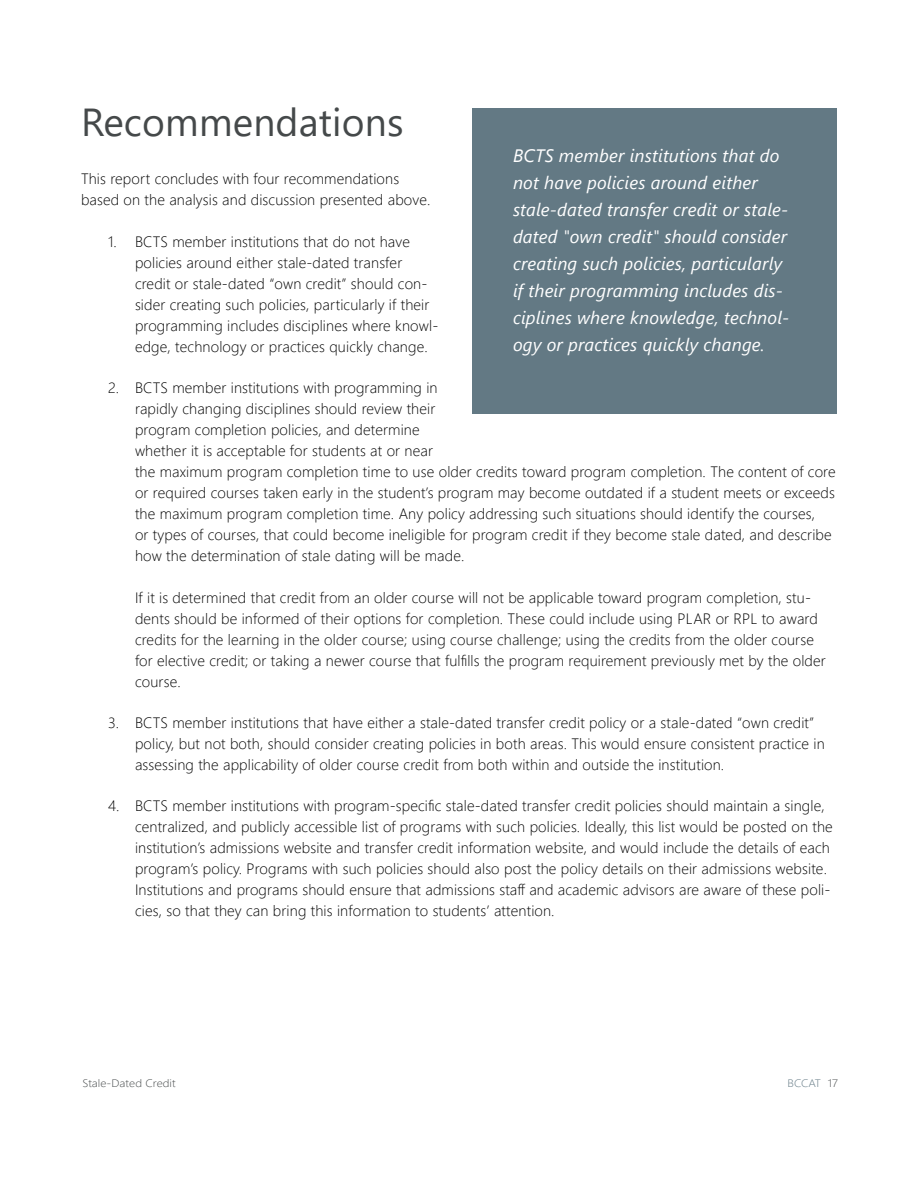
<style>
.page{position:relative;width:918px;height:1188px;background:#fff}
.page>*{position:absolute;margin:0;border:0;box-sizing:border-box;transform-origin:0 0}
.t1{font:39px "Segoe UI";letter-spacing:.005em;color:#45494a}
.t2{font:italic 18px/27px "Segoe UI";letter-spacing:.01em;color:#fff}
.t3{font:300 15px/21px "Segoe UI";letter-spacing:.01em;color:#000}
.t4{font:300 10.8px "Segoe UI";letter-spacing:.005em;color:#45494a;scale:1.11 1}
.t5{font:300 10.8px "Segoe UI";letter-spacing:.005em;color:#637984;scale:1.11 1}
.s1{color:#45494a}
</style>
<div class="page">
<div style="left:472px;top:108px;width:365px;height:306px;background:#637984"></div>
<h1 class="t1" style="left:81px;top:86px;width:324px">Recommendations</h1>
<p class="t3" style="left:81px;top:167px;width:351px">This report concludes with four recommendations based on the analysis and discussion presented above.</p>
<p class="t3" style="left:135px;top:229px;width:305px;text-indent:-27px">1. BCTS member institutions that do not have policies around either stale-dated transfer credit or stale-dated “own credit” should con&shy;sider creating such policies, particularly if their programming includes disciplines where knowl&shy;edge, technology or practices quickly change.</p>
<p class="t3" style="left:135px;top:376px;width:702px;text-indent:-27px">2. BCTS member institutions with programming in<br>rapidly changing disciplines should review their<br>program completion policies, and determine<br>whether it is acceptable for students at or near<br>the maximum program completion time to use older credits toward program completion. The content of core or required courses taken early in the student’s program may become outdated if a student meets or exceeds the maximum program completion time. Any policy addressing such situations should identify the courses,<br>or types of courses, that could become ineligible for program credit if they become stale dated, and describe how the determination of stale dating will be made.</p>
<p class="t3" style="left:135px;top:586px;width:692px">If it is determined that credit from an older course will not be applicable toward program completion, stu&shy;dents should be informed of their options for completion. These could include using PLAR or RPL to award credits for the learning in the older course; using course challenge; using the credits from the older course for elective credit; or taking a newer course that fulfills the program requirement previously met by the older course.</p>
<p class="t3" style="left:135px;top:711px;width:691px;text-indent:-27px">3. BCTS member institutions that have either a stale-dated transfer credit policy or a stale-dated “own credit” policy, but not both, should consider creating policies in both areas. This would ensure consistent practice in assessing the applicability of older course credit from both within and outside the institution.</p>
<p class="t3" style="left:135px;top:794px;width:699px;text-indent:-27px">4. BCTS member institutions with program-specific stale-dated transfer credit policies should maintain a single, centralized, and publicly accessible list of programs with such policies. Ideally, this list would be posted on the institution’s admissions website and transfer credit information website, and would include the details of each program’s policy. Programs with such policies should also post the policy details on their admissions website.<br>Institutions and programs should ensure that admissions staff and academic advisors are aware of these poli&shy;cies, so that they can bring this information to students’ attention.</p>
<p class="t2" style="left:513px;top:140px;width:278px">BCTS member institutions that do not have policies around either stale-dated transfer credit or stale&shy;dated "own credit" should consider creating such policies, particularly if their programming includes dis&shy;ciplines where knowledge, technol&shy;ogy or practices quickly change.</p>
<p class="t4" style="left:82px;top:1073px;width:86px">Stale-Dated Credit</p>
<p class="t5" style="left:787px;top:1073px;width:47px">BCCAT <span class="s1">17</span></p>
</div>
